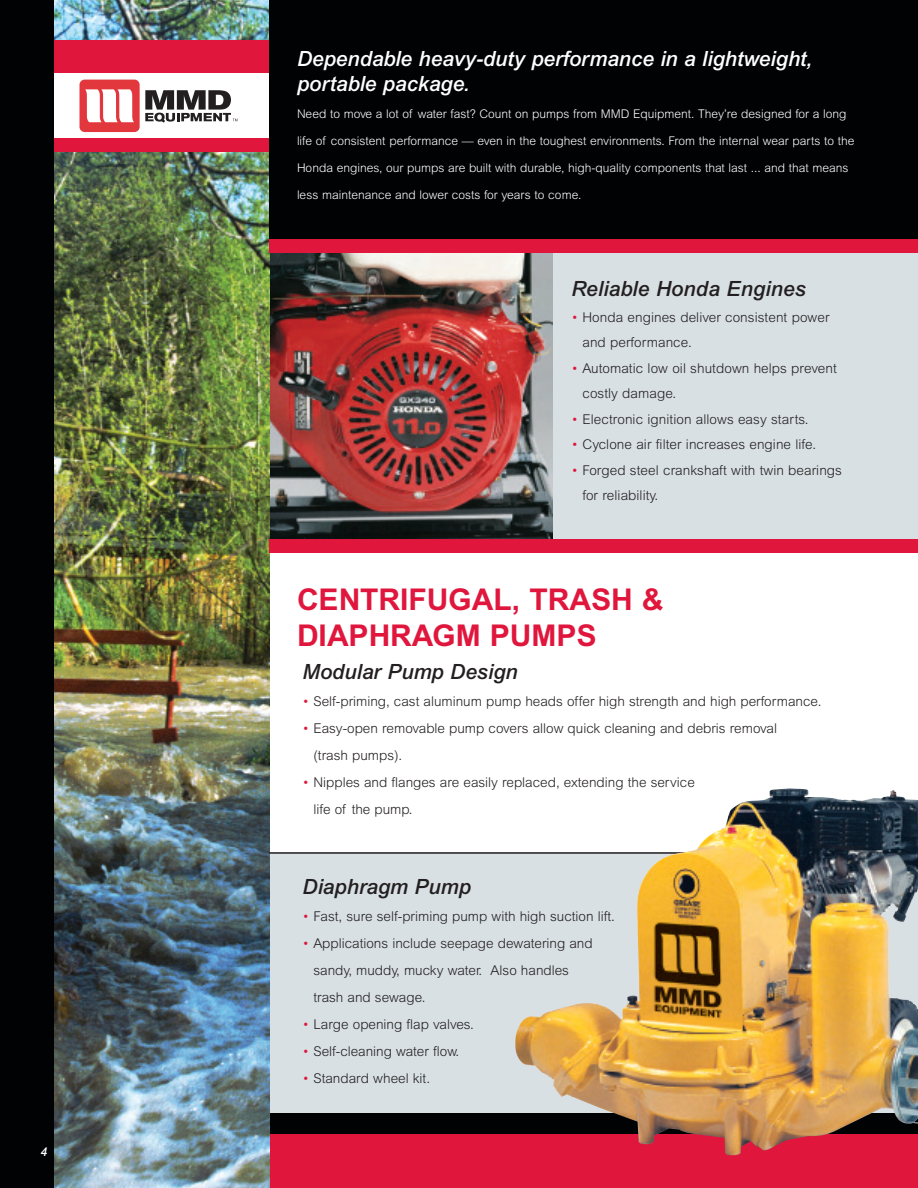
<style>
.page{position:relative;width:918px;height:1188px;background:#fff}
.page>*{position:absolute;margin:0;border:0;box-sizing:border-box;transform-origin:0 0}
.t1{font:700 30px/36px "Arial";color:#e0163d}
.t2{font:italic 500 21px/25.2px "Arial";color:#fff}
.t3{font:italic 500 21px "Arial";color:#231f20}
.t4{font:300 13.5px/27px "Arial";color:#231f20}
.t5{font:300 12px "Arial";color:#fff}
.t6{font:italic 500 12px "Arial";color:#fff}
.s1{color:#e0163d}
</style>
<div class="page">
<div style="left:261px;top:853px;width:657px;height:261px;background:#d8e0e4"></div>
<div style="left:270px;top:218px;width:648px;height:331px;background:#d8e0e4"></div>
<img style="left:269px;top:253px;width:283px;height:286px">
<div style="left:269px;top:1125px;width:649px;height:63px;background:#e0163d"></div>
<div style="left:269px;top:1113px;width:649px;height:21px;background:#010203"></div>
<img style="left:54px;top:0;width:215px;height:1188px">
<div style="left:52px;top:40px;width:222px;height:112px;background:#e0163d"></div>
<div style="left:52px;top:73px;width:221px;height:65px;background:#fff"></div>
<svg style="left:80px;top:80px;width:158px;height:52px"></svg>
<div style="left:269px;top:539px;width:649px;height:14px;background:#e0163d"></div>
<hr style="left:269px;top:852px;width:649px;height:2px;background:#231f20">
<img style="left:514px;top:788px;width:404px;height:367px">
<div style="left:0;top:0;width:54px;height:1188px;background:#010203"></div>
<div style="left:269px;top:0;width:649px;height:252px;background:#010203"></div>
<div style="left:269px;top:239px;width:649px;height:14px;background:#e0163d"></div>
<p class="t6" style="left:40px;top:1147px;width:8px">4</p>
<h2 class="t2" style="left:297px;top:48px;width:517px">Dependable heavy-duty performance in a lightweight, portable package.</h2>
<p class="t5" style="left:297px;top:109px;width:551px">Need to move a lot of water fast? Count on pumps from MMD Equipment. They’re designed for a long</p>
<p class="t5" style="left:297px;top:136px;width:559px">life of consistent performance — even in the toughest environments. From the internal wear parts to the</p>
<p class="t5" style="left:297px;top:163px;width:553px">Honda engines, our pumps are built with durable, high-quality components that last ... and that means</p>
<p class="t5" style="left:297px;top:190px;width:286px">less maintenance and lower costs for years to come.</p>
<h2 class="t3" style="left:572px;top:281px;width:236px">Reliable Honda Engines</h2>
<p class="t4" style="left:582px;top:306px;width:249px;line-height:25.5px;text-indent:-11px"><span class="s1">•</span> Honda engines deliver consistent power and performance.</p>
<p class="t4" style="left:582px;top:357px;width:256px;line-height:25.5px;text-indent:-11px"><span class="s1">•</span> Automatic low oil shutdown helps prevent costly damage.</p>
<p class="t4" style="left:572px;top:407px;width:239px"><span class="s1">•</span> Electronic ignition allows easy starts.</p>
<p class="t4" style="left:572px;top:432px;width:246px"><span class="s1">•</span> Cyclone air filter increases engine life.</p>
<p class="t4" style="left:582px;top:459px;width:261px;line-height:25.5px;text-indent:-11px"><span class="s1">•</span> Forged steel crankshaft with twin bearings for reliability.</p>
<h1 class="t1" style="left:297px;top:584px;width:368px">CENTRIFUGAL, TRASH &amp;<br>DIAPHRAGM PUMPS</h1>
<h2 class="t3" style="left:303px;top:664px;width:217px">Modular Pump Design</h2>
<p class="t4" style="left:303px;top:689px;width:520px"><span class="s1">•</span> Self-priming, cast aluminum pump heads offer high strength and high performance.</p>
<p class="t4" style="left:313px;top:716px;width:465px;text-indent:-11px"><span class="s1">•</span> Easy-open removable pump covers allow quick cleaning and debris removal (trash pumps).</p>
<p class="t4" style="left:313px;top:770px;width:383px;text-indent:-11px"><span class="s1">•</span> Nipples and flanges are easily replaced, extending the service life of the pump.</p>
<h2 class="t3" style="left:303px;top:879px;width:170px">Diaphragm Pump</h2>
<p class="t4" style="left:303px;top:904px;width:314px"><span class="s1">•</span> Fast, sure self-priming pump with high suction lift.</p>
<p class="t4" style="left:313px;top:931px;width:281px;text-indent:-11px"><span class="s1">•</span> Applications include seepage dewatering and sandy, muddy, mucky water. Also handles trash and sewage.</p>
<p class="t4" style="left:303px;top:1012px;width:173px"><span class="s1">•</span> Large opening flap valves.</p>
<p class="t4" style="left:303px;top:1039px;width:158px"><span class="s1">•</span> Self-cleaning water flow.</p>
<p class="t4" style="left:303px;top:1066px;width:129px"><span class="s1">•</span> Standard wheel kit.</p>
</div>
